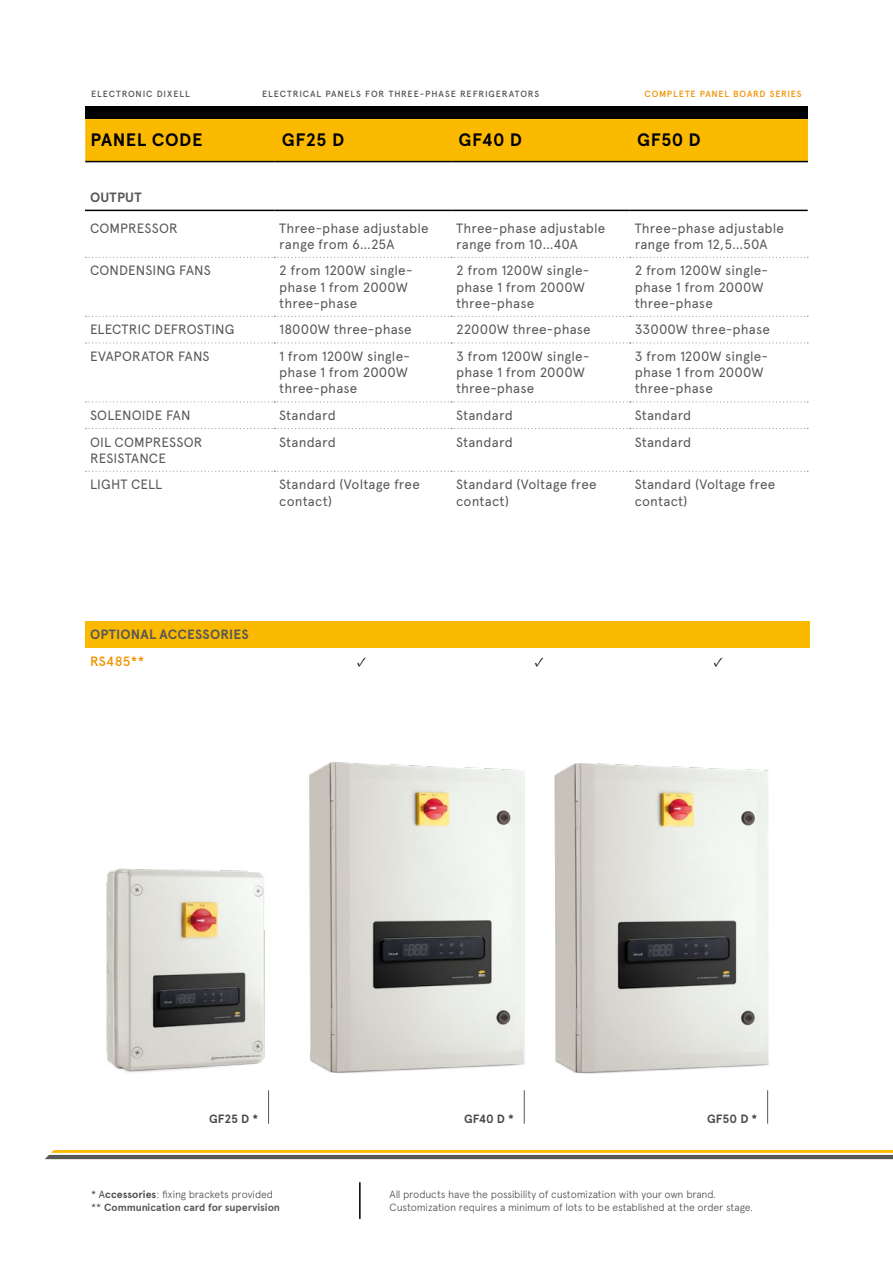
<style>
.page{position:relative;width:893px;height:1263px;background:#fff}
.page>*{position:absolute;margin:0;border:0;box-sizing:border-box;transform-origin:0 0}
.t1{font:700 18px "Apercu";letter-spacing:.03em;color:#000}
.t2{font:13.5px/16.2px "Apercu";letter-spacing:.01em;color:#575756}
.t3{font:700 13.5px "Apercu";letter-spacing:.015em;color:#575756}
.t4{font:500 13.5px "Apercu";letter-spacing:.01em;color:#f39200}
.t5{font:13.5px "Minion Pro";color:#000}
.t6{font:700 12px "Apercu";letter-spacing:-.01em;color:#4a4a49}
.t7{font:300 10.5px/12.6px "Apercu";letter-spacing:-.015em;color:#4a4a49}
.t8{font:700 10.5px/12.6px "Apercu";letter-spacing:-.005em;color:#575756}
.t9{font:500 9px "Apercu";letter-spacing:.1em;color:#575756}
.t10{font:500 9px "Apercu";letter-spacing:.085em;color:#f39200}
.s1{font-weight:400;color:#4a4a49}
.s2{color:#4a4a49}
.s3{font-weight:300;color:#4a4a49}
.s4{font-weight:400}
</style>
<div class="page">
<img style="left:554px;top:763px;width:215px;height:335px">
<img style="left:309px;top:762px;width:216px;height:312px">
<img style="left:106px;top:868px;width:159px;height:205px">
<svg style="left:45px;top:1150px;width:848px;height:9px;background:#b09c61"></svg>
<div style="left:85px;top:621px;width:724px;height:27px;background:#fbba00"></div>
<div style="left:85px;top:119px;width:723px;height:42px;background:#fbba00"></div>
<hr style="left:85px;top:161px;width:189px;height:1px;background:#000">
<hr style="left:274px;top:161px;width:177px;height:1px;background:#000">
<hr style="left:451px;top:161px;width:179px;height:1px;background:#000">
<hr style="left:630px;top:161px;width:178px;height:1px;background:#000">
<div style="left:85px;top:106px;width:723px;height:12px;background:#000"></div>
<hr style="left:268px;top:1090px;width:1px;height:34px;background:#575756">
<hr style="left:524px;top:1090px;width:1px;height:34px;background:#575756">
<hr style="left:767px;top:1090px;width:1px;height:34px;background:#575756">
<hr style="left:85px;top:210px;width:189px;height:1px;background:#000">
<hr style="left:274px;top:210px;width:177px;height:1px;background:#000">
<hr style="left:451px;top:210px;width:179px;height:1px;background:#000">
<hr style="left:630px;top:210px;width:178px;height:1px;background:#000">
<svg style="left:86px;top:257px;width:722px;height:1px"></svg>
<svg style="left:86px;top:316px;width:722px;height:1px"></svg>
<svg style="left:86px;top:342px;width:722px;height:1px"></svg>
<svg style="left:86px;top:401px;width:722px;height:1px"></svg>
<svg style="left:86px;top:428px;width:722px;height:1px"></svg>
<svg style="left:86px;top:471px;width:722px;height:1px"></svg>
<hr style="left:359px;top:1182px;width:2px;height:37px;background:#000">
<p class="t9" style="left:91px;top:89px;width:100px">ELECTRONIC DIXELL</p>
<p class="t9" style="left:262px;top:89px;width:279px">ELECTRICAL PANELS FOR THREE-PHASE REFRIGERATORS</p>
<p class="t10" style="left:644px;top:89px;width:159px">COMPLETE PANEL BOARD SERIES</p>
<h1 class="t1" style="left:90px;top:129px;width:113px">PANEL CODE</h1>
<h1 class="t1" style="left:282px;top:129px;width:64px">GF25 D</h1>
<h1 class="t1" style="left:459px;top:129px;width:65px">GF40 D</h1>
<h1 class="t1" style="left:637px;top:129px;width:65px">GF50 D</h1>
<p class="t3" style="left:90px;top:189px;width:53px">OUTPUT</p>
<p class="t2" style="left:90px;top:220px;width:89px">COMPRESSOR</p>
<p class="t2" style="left:279px;top:220px;width:151px">Three-phase adjustable range from 6…25A</p>
<p class="t2" style="left:456px;top:220px;width:151px">Three-phase adjustable range from 10…40A</p>
<p class="t2" style="left:635px;top:220px;width:151px">Three-phase adjustable range from 12,5…50A</p>
<p class="t2" style="left:90px;top:263px;width:122px">CONDENSING FANS</p>
<p class="t2" style="left:279px;top:263px;width:135px">2 from 1200W single&shy;phase 1 from 2000W three-phase</p>
<p class="t2" style="left:456px;top:263px;width:135px">2 from 1200W single&shy;phase 1 from 2000W three-phase</p>
<p class="t2" style="left:635px;top:263px;width:135px">2 from 1200W single&shy;phase 1 from 2000W three-phase</p>
<p class="t2" style="left:90px;top:321px;width:146px">ELECTRIC DEFROSTING</p>
<p class="t2" style="left:279px;top:321px;width:134px">18000W three-phase</p>
<p class="t2" style="left:456px;top:321px;width:136px">22000W three-phase</p>
<p class="t2" style="left:635px;top:321px;width:137px">33000W three-phase</p>
<p class="t2" style="left:90px;top:348px;width:121px">EVAPORATOR FANS</p>
<p class="t2" style="left:279px;top:348px;width:132px">1 from 1200W single&shy;phase 1 from 2000W three-phase</p>
<p class="t2" style="left:456px;top:348px;width:135px">3 from 1200W single&shy;phase 1 from 2000W three-phase</p>
<p class="t2" style="left:635px;top:348px;width:135px">3 from 1200W single&shy;phase 1 from 2000W three-phase</p>
<p class="t2" style="left:90px;top:407px;width:102px">SOLENOIDE FAN</p>
<p class="t2" style="left:279px;top:407px;width:58px">Standard</p>
<p class="t2" style="left:456px;top:407px;width:58px">Standard</p>
<p class="t2" style="left:635px;top:407px;width:58px">Standard</p>
<p class="t2" style="left:90px;top:434px;width:114px">OIL COMPRESSOR<br>RESISTANCE</p>
<p class="t2" style="left:279px;top:434px;width:58px">Standard</p>
<p class="t2" style="left:456px;top:434px;width:58px">Standard</p>
<p class="t2" style="left:635px;top:434px;width:58px">Standard</p>
<p class="t2" style="left:90px;top:476px;width:74px">LIGHT CELL</p>
<p class="t2" style="left:279px;top:476px;width:142px">Standard (Voltage free contact)</p>
<p class="t2" style="left:456px;top:476px;width:142px">Standard (Voltage free contact)</p>
<p class="t2" style="left:635px;top:476px;width:142px">Standard (Voltage free contact)</p>
<p class="t3" style="left:90px;top:626px;width:160px">OPTIONAL ACCESSORIES</p>
<p class="t4" style="left:90px;top:653px;width:56px">RS485**</p>
<p class="t5" style="left:357px;top:653px;width:11px">✓</p>
<p class="t5" style="left:535px;top:653px;width:11px">✓</p>
<p class="t5" style="left:714px;top:653px;width:11px">✓</p>
<p class="t6" style="left:209px;top:1111px;width:51px">GF25 D *</p>
<p class="t6" style="left:464px;top:1111px;width:51px">GF40 D *</p>
<p class="t6" style="left:707px;top:1111px;width:52px">GF50 D *</p>
<p class="t8" style="left:91px;top:1188px;width:191px"><span class="s1">* A</span><span class="s2">ccessories</span><span class="s3">: fixing brackets provided </span><span class="s4">**</span> Communication card for supervision</p>
<p class="t7" style="left:390px;top:1188px;width:365px">All products have the possibility of customization with your own brand.<br>Customization requires a minimum of lots to be established at the order stage.</p>
</div>
